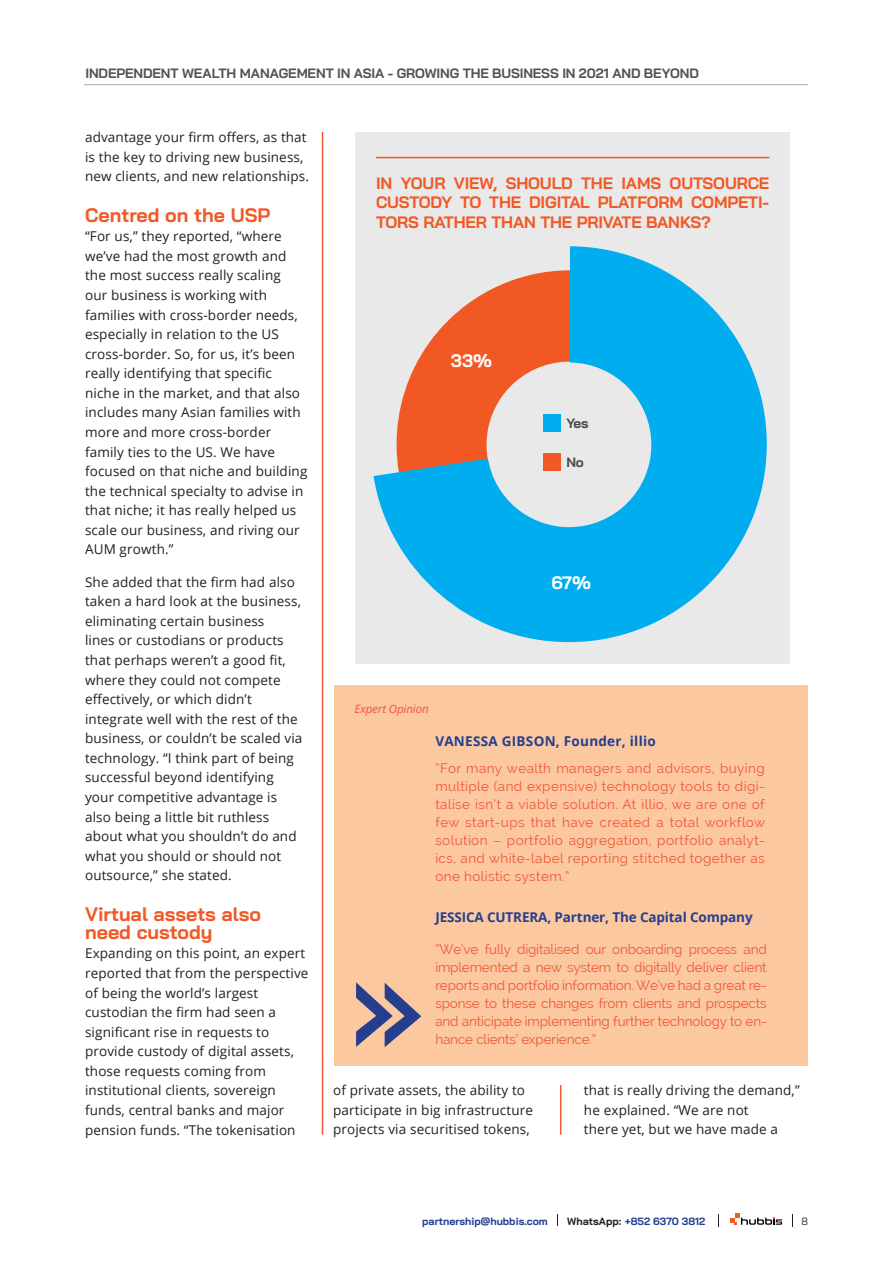
<style>
.page{position:relative;width:893px;height:1263px;background:#fff}
.page>*{position:absolute;margin:0;border:0;box-sizing:border-box;transform-origin:0 0}
.subtitle{font:700 19.5px/18px "Bai Jamjuree";color:#f15927}
.big_number_percent{font:700 18px "Bai Jamjuree";color:#fff}
.Header_style{font:700 16.5px/19.5px "Bai Jamjuree";letter-spacing:-.01em;color:#f15925;text-align:justify}
.content_style_no_hyp{font:13.5px/19.5px "Open Sans";letter-spacing:.01em;color:#231f20}
.Paragraph_Style_1{font:13.5px/18px "Raleway";letter-spacing:.005em;color:#f05739;text-align:justify}
.t1{font:700 13.5px "Bai Jamjuree";letter-spacing:-.005em;color:#535355}
.t2{font:700 13.5px "Open Sans";letter-spacing:-.01em;color:#253f8e}
.t3{font:700 13.5px "Open Sans";letter-spacing:.02em;color:#253f8e}
.small_infogrpahic{font:700 13.5px "Bai Jamjuree";color:#4b4c4c}
.t4{font:italic 11.55px "Open Sans";letter-spacing:-.01em;color:#f05739}
.t5{font:700 10.5px "Bai Jamjuree";color:#25408f}
.t6{font:10.5px "Bai Jamjuree";color:#231f20}
.s1{color:#231f20}
</style>
<div class="page">
<hr style="left:322px;top:132px;width:1px;height:1002px;background:#f05739">
<div style="left:334px;top:686px;width:474px;height:380px;background:#fcc8a0"></div>
<svg style="left:356px;top:982px;width:65px;height:65px"></svg>
<hr style="left:560px;top:1085px;width:1px;height:49px;background:#f15927">
<svg style="left:730px;top:1213px;width:52px;height:12px"></svg>
<svg style="left:718px;top:1214px;width:1px;height:13px"></svg>
<svg style="left:792px;top:1214px;width:1px;height:13px"></svg>
<hr style="left:84px;top:84px;width:724px;height:1px;background:#adadad">
<div style="left:355px;top:132px;width:435px;height:531px;background:#e9e9e9"></div>
<hr style="left:376px;top:157px;width:393px;height:1px;background:#f15925">
<svg style="left:373px;top:246px;width:394px;height:396px"></svg>
<div style="left:543px;top:414px;width:17px;height:17px;background:#00aeef"></div>
<div style="left:543px;top:453px;width:17px;height:17px;background:#f15824"></div>
<p class="t1" style="left:85px;top:65px;width:615px">INDEPENDENT WEALTH MANAGEMENT IN ASIA - GROWING THE BUSINESS IN 2021 AND BEYOND</p>
<p class="content_style_no_hyp" style="left:85px;top:127px;width:225px">advantage your firm offers, as that is the key to driving new business, new clients, and new relationships.</p>
<p class="subtitle" style="left:85px;top:206px;width:187px">Centred on the USP</p>
<p class="content_style_no_hyp" style="left:85px;top:226px;width:224px">“For us,” they reported, “where we’ve had the most growth and the most success really scaling<br>our business is working with families with cross-border needs, especially in relation to the US cross-border. So, for us, it’s been really identifying that specific niche in the market, and that also includes many Asian families with more and more cross-border family ties to the US. We have focused on that niche and building the technical specialty to advise in that niche; it has really helped us scale our business, and riving our<br>AUM growth.”</p>
<p class="content_style_no_hyp" style="left:85px;top:572px;width:219px">She added that the firm had also taken a hard look at the business, eliminating certain business<br>lines or custodians or products that perhaps weren’t a good fit, where they could not compete effectively, or which didn’t integrate well with the rest of the business, or couldn’t be scaled via technology. “I think part of being successful beyond identifying your competitive advantage is also being a little bit ruthless about what you shouldn’t do and what you should or should not outsource,” she stated.</p>
<p class="subtitle" style="left:85px;top:905px;width:177px">Virtual assets also need custody</p>
<p class="content_style_no_hyp" style="left:85px;top:943px;width:225px">Expanding on this point, an expert reported that from the perspective of being the world’s largest custodian the firm had seen a significant rise in requests to provide custody of digital assets, those requests coming from institutional clients, sovereign funds, central banks and major pension funds. “The tokenisation</p>
<p class="Header_style" style="left:376px;top:173px;width:395px">IN YOUR VIEW, SHOULD THE IAMS OUTSOURCE CUSTODY TO THE DIGITAL PLATFORM COMPETI-TORS RATHER THAN THE PRIVATE BANKS?</p>
<p class="big_number_percent" style="left:451px;top:350px;width:43px">33%</p>
<p class="t4" style="left:355px;top:701px;width:76px">Expert Opinion</p>
<p class="small_infogrpahic" style="left:567px;top:416px;width:23px">Yes</p>
<p class="small_infogrpahic" style="left:567px;top:454px;width:19px">No</p>
<p class="big_number_percent" style="left:551px;top:572px;width:41px">67%</p>
<p class="t3" style="left:435px;top:731px;width:222px">VANESSA GIBSON, Founder, illio</p>
<p class="Paragraph_Style_1" style="left:435px;top:759px;width:331px">“For many wealth managers and advisors, buying multiple (and expensive) technology tools to digi&shy;talise isn’t a viable solution. At illio, we are one of few start-ups that have created a total workflow solution – portfolio aggregation, portfolio analyt&shy;ics, and white-label reporting stitched together as one holistic system.”</p>
<p class="t2" style="left:435px;top:907px;width:319px">JESSICA CUTRERA, Partner, The Capital Company</p>
<p class="Paragraph_Style_1" style="left:435px;top:940px;width:333px">“We’ve fully digitalised our onboarding process and implemented a new system to digitally deliver client reports and portfolio information. We’ve had a great re&shy;sponse to these changes from clients and prospects and anticipate implementing further technology to en&shy;hance clients’ experience.”</p>
<p class="content_style_no_hyp" style="left:333px;top:1080px;width:201px">of private assets, the ability to participate in big infrastructure projects via securitised tokens,</p>
<p class="content_style_no_hyp" style="left:584px;top:1080px;width:217px">that is really driving the demand,” he explained. “We are not<br>there yet, but we have made a</p>
<p class="t5" style="left:422px;top:1215px;width:127px">partnership@hubbis.com</p>
<p class="t5" style="left:567px;top:1215px;width:139px"><span class="s1">WhatsApp:</span> +852 6370 3812</p>
<p class="t6" style="left:801px;top:1212px;width:8px">8</p>
</div>
